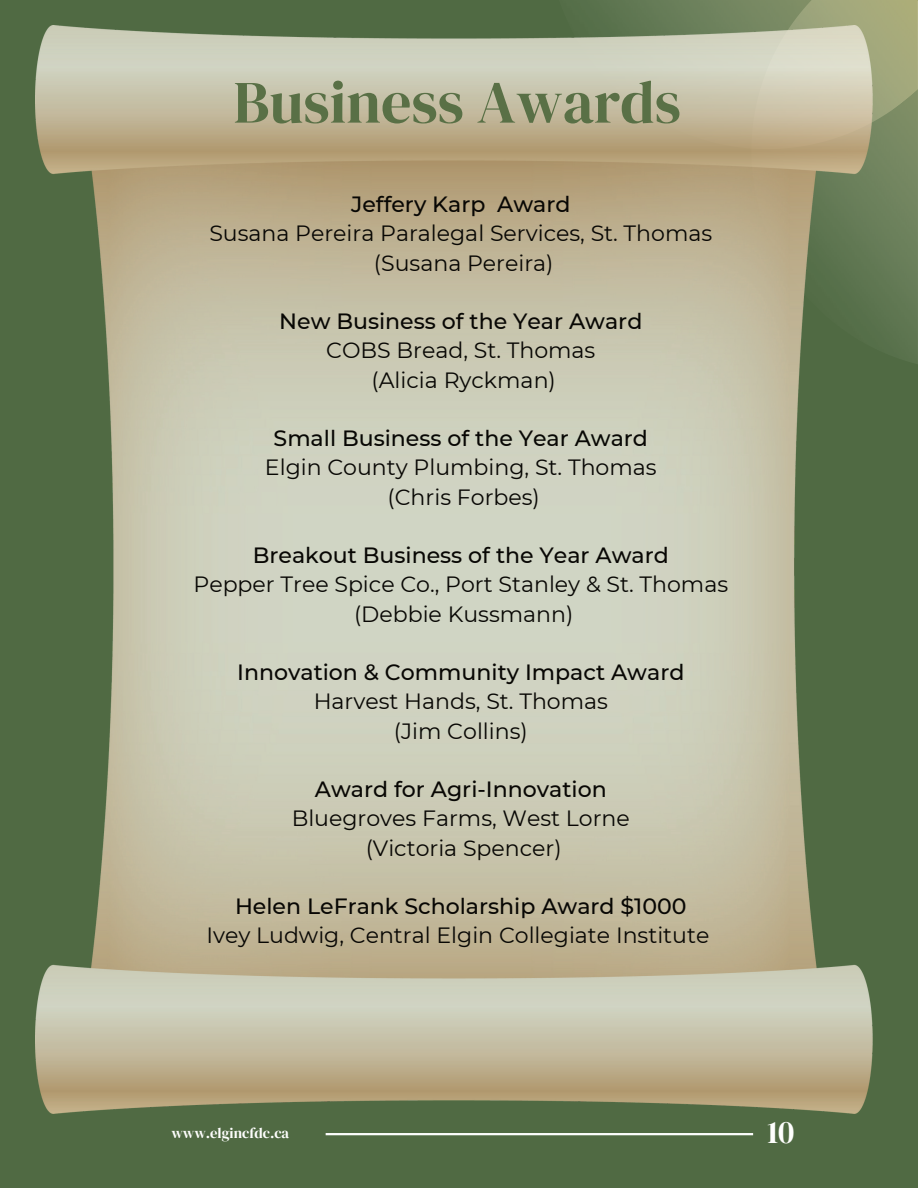
<style>
.page{position:relative;width:918px;height:1188px;background:#506a43}
.page>*{position:absolute;margin:0;border:0;box-sizing:border-box;transform-origin:0 0}
.t1{font:60px "DM Serif Display";color:#597046}
.t2{font:32.1px "DM Serif Display";color:#fefefd}
.t3{font:22.05px/29.2px "Montserrat";color:#080704;text-align:center}
.t4{font:500 22.05px "Montserrat";color:#080704}
.t5{font:14.7px "DM Serif Display";color:#fefefd}
</style>
<div class="page">
<svg style="left:597px;top:0;width:154px;height:26px;fill:#687d59"></svg>
<svg style="left:751px;top:0;width:167px;height:364px;background:#7e8e65"></svg>
<img style="left:36px;top:26px;width:837px;height:1088px">
<hr style="left:326px;top:1133px;width:427px;height:2px;background:#fcfdfd">
<h1 class="t1" style="left:234px;top:68px;width:449px">Business Awards</h1>
<p class="t4" style="left:351px;top:189px;width:221px">Jeffery Karp Award</p>
<p class="t3" style="left:209px;top:218px;width:504px">Susana Pereira Paralegal Services, St. Thomas (Susana Pereira)</p>
<p class="t4" style="left:279px;top:306px;width:365px">New Business of the Year Award</p>
<p class="t3" style="left:326px;top:335px;width:271px">COBS Bread, St. Thomas (Alicia Ryckman)</p>
<p class="t4" style="left:274px;top:423px;width:376px">Small Business of the Year Award</p>
<p class="t3" style="left:265px;top:452px;width:393px">Elgin County Plumbing, St. Thomas (Chris Forbes)</p>
<p class="t4" style="left:253px;top:540px;width:417px">Breakout Business of the Year Award</p>
<p class="t3" style="left:194px;top:569px;width:536px">Pepper Tree Spice Co., Port Stanley &amp; St. Thomas (Debbie Kussmann)</p>
<p class="t4" style="left:237px;top:657px;width:449px">Innovation &amp; Community Impact Award</p>
<p class="t3" style="left:314px;top:686px;width:296px">Harvest Hands, St. Thomas (Jim Collins)</p>
<p class="t4" style="left:315px;top:774px;width:293px">Award for Agri-Innovation</p>
<p class="t3" style="left:292px;top:803px;width:340px">Bluegroves Farms, West Lorne (Victoria Spencer)</p>
<p class="t4" style="left:235px;top:891px;width:453px">Helen LeFrank Scholarship Award $1000</p>
<p class="t3" style="left:206px;top:920px;width:504px">Ivey Ludwig, Central Elgin Collegiate Institute</p>
<p class="t5" style="left:172px;top:1124px;width:119px">www.elgincfdc.ca</p>
<h2 class="t2" style="left:767px;top:1114px;width:29px">10</h2>
</div>
